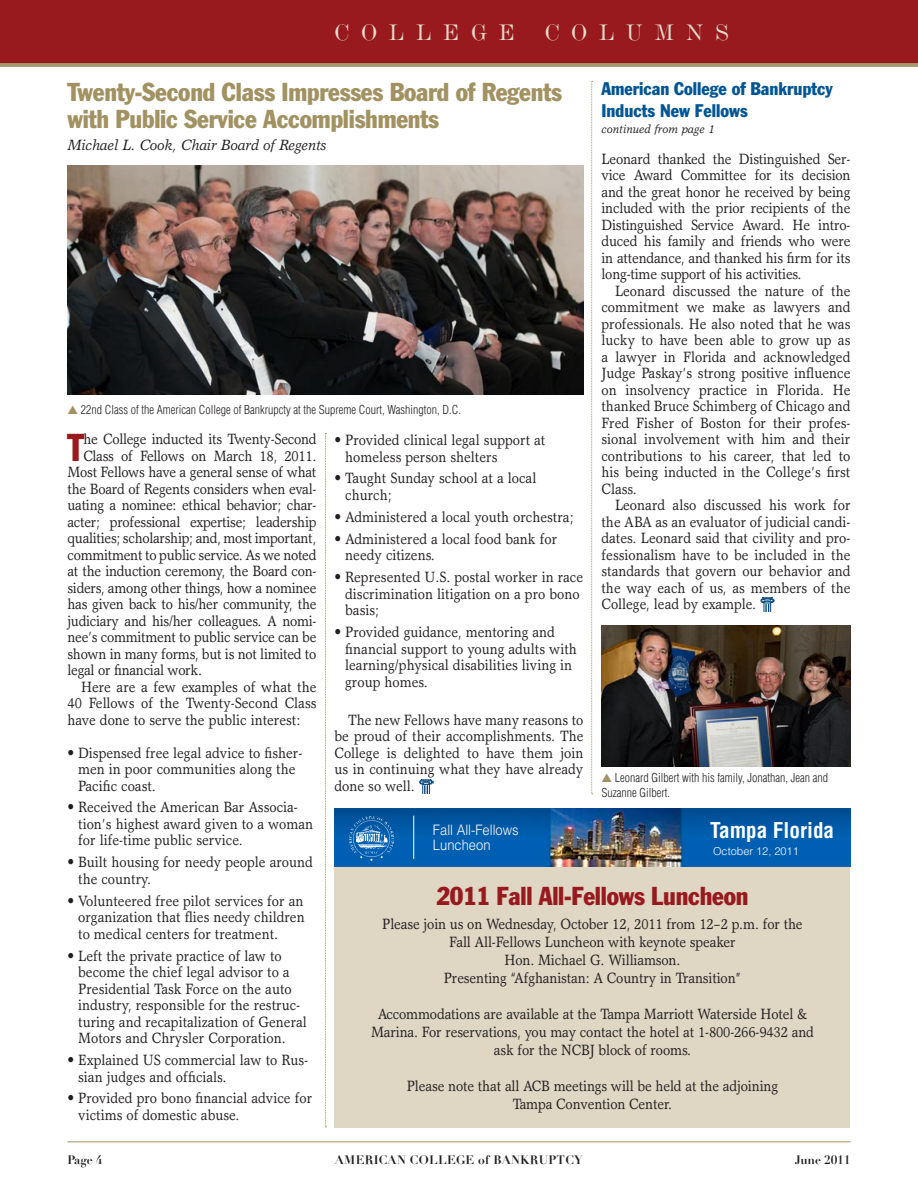
<style>
.page{position:relative;width:918px;height:1188px;background:#fff}
.page>*{position:absolute;margin:0;border:0;box-sizing:border-box;transform-origin:0 0}
.Body_1st_para{font:condensed 38.1px "Franklin Gothic";color:#991a1e;scale:.9 1}
.Headline{font:condensed 25.5px/27px "Franklin Gothic";letter-spacing:-.01em;color:#a29161}
.Headline-2{font:condensed 25.5px "Franklin Gothic";letter-spacing:-.01em;color:#991a1e}
.t1{font:23.4px "De Vinne BT";letter-spacing:.5em;color:#e4dccc}
.t2{font:700 condensed 21.3px "Helvetica";color:#fff}
.t3{font:condensed 18px/21.6px "Franklin Gothic";color:#005595}
.Body{font:15px/16.5px "Garth Graphic";color:#231f20;scale:.9 1}
.Body_1st_para-2{font:15px "Garth Graphic";letter-spacing:-.02em;color:#231f20;scale:.9 1}
.Byline{font:italic 15px "Garth Graphic";letter-spacing:-.01em;color:#231f20}
.t4{font:300 14.4px/15.3px "Helvetica";color:#fff;scale:.9 1}
.Photo_Credit{font:300 condensed 12px/14.4px "Helvetica";color:#231f20}
.t5{font:700 12px "Didot";letter-spacing:.025em;color:#231f20}
.t6{font:italic 12px "Garth Graphic";color:#231f20}
.t7{font:300 10.95px "Helvetica";color:#fff}
.s1{color:#a29161}
</style>
<div class="page">
<div style="left:0;top:0;width:918px;height:65px;background:#991a1e"></div>
<hr style="left:0;top:63px;width:918px;height:4px;background:#a7996e">
<hr style="left:68px;top:1141px;width:782px;height:1px;background:#a29161">
<svg style="left:591px;top:81px;width:2px;height:714px"></svg>
<svg style="left:325px;top:433px;width:2px;height:694px"></svg>
<svg style="left:419px;top:779px;width:15px;height:15px"></svg>
<img style="left:68px;top:165px;width:516px;height:230px">
<div style="left:334px;top:811px;width:516px;height:316px;background:#dfd6c4"></div>
<img style="left:334px;top:808px;width:516px;height:59px">
<img style="left:350px;top:817px;width:44px;height:43px">
<hr style="left:413px;top:816px;width:1px;height:43px;background:#fff">
<svg style="left:761px;top:597px;width:14px;height:15px"></svg>
<img style="left:602px;top:625px;width:248px;height:141px">
<h3 class="t1" style="left:334px;top:18px;width:182px">COLLEGE</h3>
<h3 class="t1" style="left:545px;top:18px;width:186px">COLUMNS</h3>
<p class="t3" style="left:602px;top:77px;width:233px">American College of Bankruptcy<br>Inducts New Fellows</p>
<p class="t6" style="left:602px;top:122px;width:115px">continued from page 1</p>
<p class="Headline" style="left:68px;top:78px;width:496px">Twenty-Second Class Impresses Board of Regents with Public Service Accomplishments</p>
<p class="Byline" style="left:68px;top:136px;width:260px">Michael L. Cook, Chair Board of Regents</p>
<p class="Body" style="left:602px;top:150px;width:278px;text-align:justify">Leonard thanked the Distinguished Ser&shy;vice Award Committee for its decision and the great honor he received by being included with the prior recipients of the Distinguished Service Award. He intro&shy;duced his family and friends who were in attendance, and thanked his firm for its long-time support of his activities.</p>
<p class="Body" style="left:602px;top:282px;width:278px;text-align:justify;text-indent:14px">Leonard discussed the nature of the commitment we make as lawyers and professionals. He also noted that he was lucky to have been able to grow up as a lawyer in Florida and acknowledged Judge Paskay’s strong positive influence on insolvency practice in Florida. He thanked Bruce Schimberg of Chicago and Fred Fisher of Boston for their profes&shy;sional involvement with him and their contributions to his career, that led to his being inducted in the College’s first Class.</p>
<p class="Body" style="left:602px;top:496px;width:278px;text-align:justify;text-indent:14px">Leonard also discussed his work for the ABA as an evaluator of judicial candi&shy;dates. Leonard said that civility and pro&shy;fessionalism have to be included in the standards that govern our behavior and the way each of us, as members of the College, lead by example.</p>
<p class="Photo_Credit" style="left:68px;top:402px;width:395px"><span class="s1">▲</span> 22nd Class of the American College of Bankrupcty at the Supreme Court, Washington, D.C.</p>
<p class="Body_1st_para" style="left:68px;top:424px;width:20px">T</p>
<p class="Body_1st_para-2" style="left:83px;top:430px;width:261px">he College inducted its Twenty-Second</p>
<p class="Body" style="left:345px;top:431px;width:224px;text-indent:-11px">• Provided clinical legal support at homeless person shelters</p>
<p class="Body" style="left:345px;top:470px;width:214px;text-indent:-11px">• Taught Sunday school at a local church;</p>
<p class="Body" style="left:334px;top:508px;width:267px">• Administered a local youth orchestra;</p>
<p class="Body" style="left:345px;top:530px;width:237px;text-indent:-11px">• Administered a local food bank for needy citizens.</p>
<p class="Body" style="left:345px;top:569px;width:266px;text-indent:-11px">• Represented U.S. postal worker in race discrimination litigation on a pro bono basis;</p>
<p class="Body" style="left:345px;top:623px;width:259px;text-indent:-11px">• Provided guidance, mentoring and financial support to young adults with learning/physical disabilities living in group homes.</p>
<p class="Body" style="left:334px;top:711px;width:278px;text-align:justify;text-indent:14px">The new Fellows have many reasons to be proud of their accomplishments. The College is delighted to have them join us in continuing what they have already done so well.</p>
<p class="Body_1st_para-2" style="left:83px;top:446px;width:261px">Class of Fellows on March 18, 2011.</p>
<p class="Body_1st_para-2" style="left:68px;top:463px;width:278px">Most Fellows have a general sense of what</p>
<p class="Body_1st_para-2" style="left:68px;top:479px;width:278px">the Board of Regents considers when eval-</p>
<p class="Body_1st_para-2" style="left:68px;top:496px;width:278px">uating a nominee: ethical behavior; char-</p>
<p class="Body_1st_para-2" style="left:68px;top:512px;width:278px">acter; professional expertise; leadership</p>
<p class="Body_1st_para-2" style="left:68px;top:529px;width:278px">qualities; scholarship; and, most important,</p>
<p class="Body_1st_para-2" style="left:68px;top:545px;width:278px">commitment to public service. As we noted</p>
<p class="Body_1st_para-2" style="left:68px;top:562px;width:278px">at the induction ceremony, the Board con-</p>
<p class="Body_1st_para-2" style="left:68px;top:578px;width:278px">siders, among other things, how a nominee</p>
<p class="Body_1st_para-2" style="left:68px;top:595px;width:278px">has given back to his/her community, the</p>
<p class="Body_1st_para-2" style="left:68px;top:611px;width:278px">judiciary and his/her colleagues. A nomi-</p>
<p class="Body_1st_para-2" style="left:68px;top:628px;width:278px">nee’s commitment to public service can be</p>
<p class="Body_1st_para-2" style="left:68px;top:644px;width:278px">shown in many forms, but is not limited to</p>
<p class="Body_1st_para-2" style="left:68px;top:661px;width:151px">legal or financial work.</p>
<p class="Body" style="left:68px;top:678px;width:278px;text-align:justify;text-indent:14px">Here are a few examples of what the 40 Fellows of the Twenty-Second Class have done to serve the public interest:</p>
<p class="Body" style="left:78px;top:744px;width:251px;text-indent:-11px">• Dispensed free legal advice to fisher&shy;men in poor communities along the<br>Pacific coast.</p>
<p class="Body" style="left:78px;top:799px;width:263px;text-indent:-11px">• Received the American Bar Associa&shy;tion’s highest award given to a woman for life-time public service.</p>
<p class="Body" style="left:78px;top:854px;width:262px;text-indent:-11px">• Built housing for needy people around the country.</p>
<p class="Body" style="left:78px;top:892px;width:253px;text-align:justify;text-indent:-11px">• Volunteered free pilot services for an organization that flies needy children to medical centers for treatment.</p>
<p class="Body" style="left:78px;top:947px;width:256px;text-indent:-11px">• Left the private practice of law to become the chief legal advisor to a Presidential Task Force on the auto industry, responsible for the restruc&shy;turing and recapitalization of General Motors and Chrysler Corporation.</p>
<p class="Body" style="left:78px;top:1051px;width:257px;text-indent:-11px">• Explained US commercial law to Rus&shy;sian judges and officials.</p>
<p class="Body" style="left:78px;top:1090px;width:261px;text-indent:-11px">• Provided pro bono financial advice for victims of domestic abuse.</p>
<p class="Photo_Credit" style="left:602px;top:771px;width:228px"><span class="s1">▲</span> Leonard Gilbert with his family, Jonathan, Jean and<br>Suzanne Gilbert.</p>
<p class="t2" style="left:710px;top:818px;width:126px">Tampa Florida</p>
<p class="t7" style="left:713px;top:844px;width:87px">October 12, 2011</p>
<p class="t4" style="left:433px;top:822px;width:97px">Fall All-Fellows<br>Luncheon</p>
<p class="Headline-2" style="left:436px;top:881px;width:314px">2011 Fall All-Fellows Luncheon</p>
<p class="Body" style="left:382px;top:914px;width:469px;line-height:18px;text-align:center">Please join us on Wednesday, October 12, 2011 from 12–2 p.m. for the Fall All-Fellows Luncheon with keynote speaker<br>Hon. Michael G. Williamson.<br>Presenting “Afghanistan: A Country in Transition”</p>
<p class="Body" style="left:371px;top:1004px;width:494px;line-height:18px;text-align:center">Accommodations are available at the Tampa Marriott Waterside Hotel &amp;<br>Marina. For reservations, you may contact the hotel at 1-800-266-9432 and ask for the NCBJ block of rooms.</p>
<p class="Body" style="left:407px;top:1076px;width:414px;line-height:18px;text-align:center">Please note that all ACB meetings will be held at the adjoining<br>Tampa Convention Center.</p>
<p class="t5" style="left:68px;top:1152px;width:36px">PAGE 4</p>
<p class="t5" style="left:335px;top:1152px;width:249px">AMERICAN COLLEGE OF BANKRUPTCY</p>
<p class="t5" style="left:795px;top:1152px;width:57px">JUNE 2011</p>
</div>
